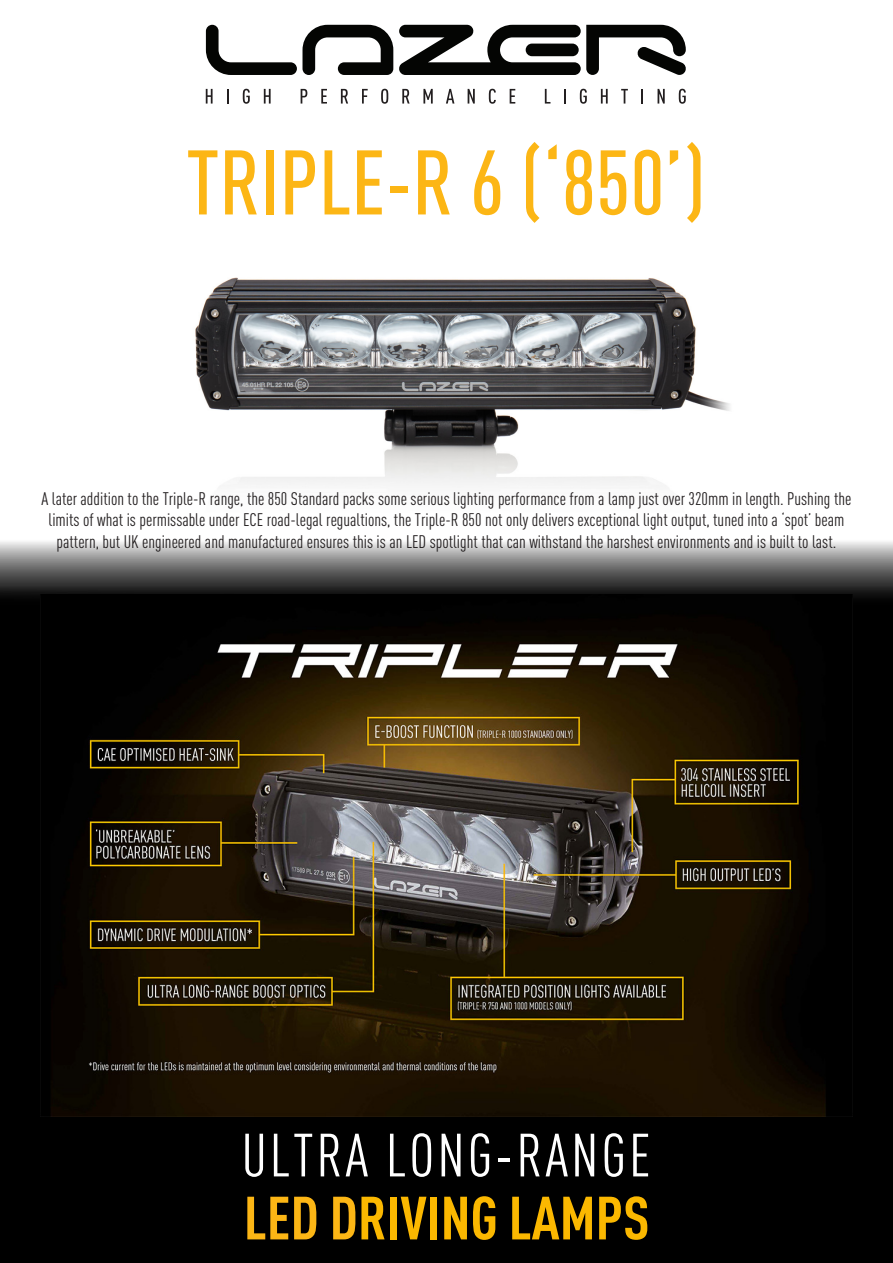
<style>
.page{position:relative;width:893px;height:1263px;background:#fff}
.page>*{position:absolute;margin:0;border:0;box-sizing:border-box;transform-origin:0 0}
.t1{font:500 condensed 90px "DINOT";color:#fcb615}
.t2{font:700 condensed 60px "DINOT";color:#fbb800}
.t3{font:condensed 60px "DINOT";letter-spacing:.05em;color:#fff}
.t4{font:condensed 18px/21.6px "DINOT";color:#231f20;text-align:center}
.s1{color:#fcb615}
</style>
<div class="page">
<img style="left:0;top:542px;width:893px;height:721px">
<img style="left:195px;top:277px;width:535px;height:209px">
<svg style="left:206px;top:25px;width:480px;height:50px"></svg>
<svg style="left:206px;top:89px;width:7px;height:15px"></svg>
<svg style="left:227px;top:89px;width:2px;height:15px"></svg>
<svg style="left:243px;top:89px;width:7px;height:15px"></svg>
<svg style="left:264px;top:89px;width:7px;height:15px"></svg>
<svg style="left:301px;top:89px;width:6px;height:15px"></svg>
<svg style="left:321px;top:89px;width:6px;height:15px"></svg>
<svg style="left:341px;top:89px;width:7px;height:15px"></svg>
<svg style="left:362px;top:89px;width:6px;height:15px"></svg>
<svg style="left:381px;top:89px;width:7px;height:15px"></svg>
<svg style="left:402px;top:89px;width:8px;height:15px"></svg>
<svg style="left:423px;top:89px;width:10px;height:15px"></svg>
<svg style="left:446px;top:89px;width:8px;height:15px"></svg>
<svg style="left:468px;top:89px;width:7px;height:15px"></svg>
<svg style="left:489px;top:89px;width:7px;height:15px"></svg>
<svg style="left:510px;top:89px;width:5px;height:15px"></svg>
<svg style="left:545px;top:89px;width:5px;height:15px"></svg>
<svg style="left:564px;top:89px;width:2px;height:15px"></svg>
<svg style="left:580px;top:89px;width:7px;height:15px"></svg>
<svg style="left:601px;top:89px;width:7px;height:15px"></svg>
<svg style="left:621px;top:89px;width:7px;height:15px"></svg>
<svg style="left:641px;top:89px;width:2px;height:15px"></svg>
<svg style="left:657px;top:89px;width:8px;height:15px"></svg>
<svg style="left:679px;top:89px;width:7px;height:15px"></svg>
<img style="left:41px;top:594px;width:812px;height:522px">
<p class="t1" style="left:186px;top:129px;width:520px">TRIPLE-R 6 (‘850’)</p>
<p class="t4" style="left:42px;top:487px;width:811px">A later addition to the Triple-R range, the 850 Standard packs some serious lighting performance from a lamp just over 320mm in length. Pushing the limits of what is permissable under ECE road-legal regualtions, the Triple-R 850 not only delivers exceptional light output, tuned into a ‘spot’ beam pattern, but UK engineered and manufactured ensures this is an LED spotlight that can withstand the harshest environments and is built to last.</p>
<p class="t3" style="left:242px;top:1120px;width:411px">ULTRA LONG-RANGE</p>
<p class="t2" style="left:244px;top:1182px;width:407px"><span class="s1">LED D</span>RIVING LAMPS</p>
</div>
